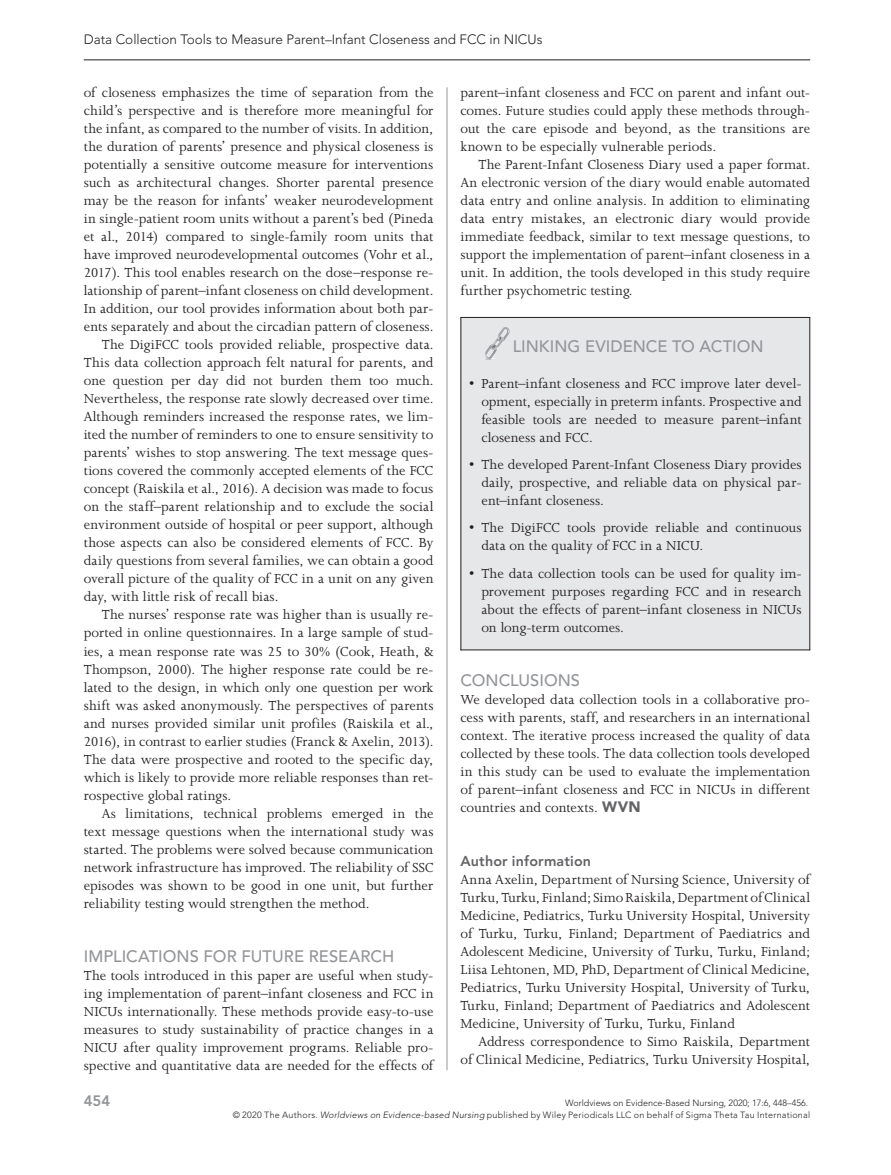
<style>
.page{position:relative;width:891px;height:1175px;background:#fff}
.page>*{position:absolute;margin:0;border:0;box-sizing:border-box;transform-origin:0 0}
.t1{font:500 16.5px "Avenir LT Std";color:#939598}
.t2{font:15px/18px "Joanna MT Std";color:#231f20;text-align:justify}
.t3{font:800 15px "Avenir LT Std";color:#939598}
.t4{font:800 14.25px "Avenir LT Std";letter-spacing:.015em;color:#636366}
.t5{font:300 13.5px "Avenir LT Std";color:#231f20}
.t6{font:300 9px "Avenir LT Std";letter-spacing:.02em;color:#231f20}
.t7{font:300 9px "Avenir LT Std";color:#231f20}
.s1{font-family:"Avenir LT Std";font-weight:900;color:#636366}
.s2{font-style:italic}
</style>
<div class="page">
<hr style="left:84px;top:59px;width:726px;height:1px;background:#231f20">
<div style="left:460px;top:317px;width:350px;height:54px;background:#e6e7e9"></div>
<hr style="left:460px;top:317px;width:350px;height:1px;background:#231f20">
<div style="left:460px;top:370px;width:350px;height:91px;background:#e6e7e9"></div>
<div style="left:460px;top:451px;width:350px;height:73px;background:#e6e7e9"></div>
<div style="left:460px;top:514px;width:350px;height:55px;background:#e6e7e9"></div>
<div style="left:460px;top:559px;width:350px;height:91px;background:#e6e7e9"></div>
<hr style="left:460px;top:649px;width:350px;height:1px;background:#231f20">
<img style="left:484px;top:327px;width:26px;height:33px">
<hr style="left:460px;top:317px;width:1px;height:333px;background:#231f20">
<hr style="left:809px;top:317px;width:1px;height:333px;background:#231f20">
<hr style="left:447px;top:87px;width:1px;height:983px;background:#939598">
<p class="t5" style="left:84px;top:32px;width:460px">Data Collection Tools to Measure Parent–Infant Closeness and FCC in NICUs</p>
<p class="t2" style="left:84px;top:84px;width:351px">of closeness emphasizes the time of separation from the</p>
<p class="t2" style="left:84px;top:102px;width:351px">child’s perspective and is therefore more meaningful for</p>
<p class="t2" style="left:84px;top:120px;width:351px">the infant, as compared to the number of visits. In addition,</p>
<p class="t2" style="left:84px;top:138px;width:351px">the duration of parents’ presence and physical closeness is</p>
<p class="t2" style="left:84px;top:156px;width:351px">potentially a sensitive outcome measure for interventions</p>
<p class="t2" style="left:84px;top:174px;width:351px">such as architectural changes. Shorter parental presence</p>
<p class="t2" style="left:84px;top:192px;width:351px">may be the reason for infants’ weaker neurodevelopment</p>
<p class="t2" style="left:84px;top:210px;width:351px">in single-patient room units without a parent’s bed (Pineda</p>
<p class="t2" style="left:84px;top:228px;width:351px">et al., 2014) compared to single-family room units that</p>
<p class="t2" style="left:84px;top:246px;width:351px">have improved neurodevelopmental outcomes (Vohr et al.,</p>
<p class="t2" style="left:84px;top:264px;width:351px">2017). This tool enables research on the dose–response re-</p>
<p class="t2" style="left:84px;top:282px;width:351px">lationship of parent–infant closeness on child development.</p>
<p class="t2" style="left:84px;top:300px;width:351px">In addition, our tool provides information about both par-</p>
<p class="t2" style="left:84px;top:318px;width:351px">ents separately and about the circadian pattern of closeness.</p>
<p class="t2" style="left:102px;top:336px;width:333px">The DigiFCC tools provided reliable, prospective data.</p>
<p class="t2" style="left:84px;top:354px;width:351px">This data collection approach felt natural for parents, and</p>
<p class="t2" style="left:84px;top:372px;width:351px">one question per day did not burden them too much.</p>
<p class="t2" style="left:84px;top:390px;width:351px">Nevertheless, the response rate slowly decreased over time.</p>
<p class="t2" style="left:84px;top:408px;width:351px">Although reminders increased the response rates, we lim-</p>
<p class="t2" style="left:84px;top:426px;width:351px">ited the number of reminders to one to ensure sensitivity to</p>
<p class="t2" style="left:84px;top:444px;width:351px">parents’ wishes to stop answering. The text message ques-</p>
<p class="t2" style="left:84px;top:462px;width:351px">tions covered the commonly accepted elements of the FCC</p>
<p class="t2" style="left:84px;top:480px;width:351px">concept (Raiskila et al., 2016). A decision was made to focus</p>
<p class="t2" style="left:84px;top:498px;width:351px">on the staff–parent relationship and to exclude the social</p>
<p class="t2" style="left:84px;top:516px;width:351px">environment outside of hospital or peer support, although</p>
<p class="t2" style="left:84px;top:534px;width:351px">those aspects can also be considered elements of FCC. By</p>
<p class="t2" style="left:84px;top:552px;width:351px">daily questions from several families, we can obtain a good</p>
<p class="t2" style="left:84px;top:570px;width:351px">overall picture of the quality of FCC in a unit on any given</p>
<p class="t2" style="left:84px;top:588px;width:196px">day, with little risk of recall bias.</p>
<p class="t2" style="left:102px;top:606px;width:333px">The nurses’ response rate was higher than is usually re-</p>
<p class="t2" style="left:84px;top:624px;width:351px">ported in online questionnaires. In a large sample of stud-</p>
<p class="t2" style="left:84px;top:642px;width:351px">ies, a mean response rate was 25 to 30% (Cook, Heath, &amp;</p>
<p class="t2" style="left:84px;top:660px;width:351px">Thompson, 2000). The higher response rate could be re-</p>
<p class="t2" style="left:84px;top:678px;width:351px">lated to the design, in which only one question per work</p>
<p class="t2" style="left:84px;top:696px;width:351px">shift was asked anonymously. The perspectives of parents</p>
<p class="t2" style="left:84px;top:714px;width:351px">and nurses provided similar unit profiles (Raiskila et al.,</p>
<p class="t2" style="left:84px;top:732px;width:351px">2016), in contrast to earlier studies (Franck &amp; Axelin, 2013).</p>
<p class="t2" style="left:84px;top:750px;width:351px">The data were prospective and rooted to the specific day,</p>
<p class="t2" style="left:84px;top:768px;width:351px">which is likely to provide more reliable responses than ret-</p>
<p class="t2" style="left:84px;top:786px;width:149px">rospective global ratings.</p>
<p class="t2" style="left:102px;top:804px;width:333px">As limitations, technical problems emerged in the</p>
<p class="t2" style="left:84px;top:822px;width:351px">text message questions when the international study was</p>
<p class="t2" style="left:84px;top:840px;width:351px">started. The problems were solved because communication</p>
<p class="t2" style="left:84px;top:858px;width:351px">network infrastructure has improved. The reliability of SSC</p>
<p class="t2" style="left:84px;top:876px;width:351px">episodes was shown to be good in one unit, but further</p>
<p class="t2" style="left:84px;top:894px;width:287px">reliability testing would strengthen the method.</p>
<p class="t1" style="left:84px;top:946px;width:312px">IMPLICATIONS FOR FUTURE RESEARCH</p>
<p class="t2" style="left:84px;top:966px;width:351px">The tools introduced in this paper are useful when study&shy;ing implementation of parent–infant closeness and FCC in NICUs internationally. These methods provide easy-to-use measures to study sustainability of practice changes in a NICU after quality improvement programs. Reliable pro&shy;spective and quantitative data are needed for the effects of</p>
<p class="t2" style="left:460px;top:84px;width:351px">parent–infant closeness and FCC on parent and infant out&shy;comes. Future studies could apply these methods through&shy;out the care episode and beyond, as the transitions are known to be especially vulnerable periods.</p>
<p class="t2" style="left:460px;top:156px;width:351px;text-indent:18px">The Parent-Infant Closeness Diary used a paper format.<br>An electronic version of the diary would enable automated data entry and online analysis. In addition to eliminating data entry mistakes, an electronic diary would provide immediate feedback, similar to text message questions, to support the implementation of parent–infant closeness in a unit. In addition, the tools developed in this study require further psychometric testing.</p>
<p class="t1" style="left:513px;top:337px;width:252px">LINKING EVIDENCE TO ACTION</p>
<p class="t2" style="left:481px;top:375px;width:322px;text-indent:-12px">• Parent–infant closeness and FCC improve later devel&shy;opment, especially in preterm infants. Prospective and feasible tools are needed to measure parent–infant closeness and FCC.</p>
<p class="t2" style="left:481px;top:456px;width:322px;text-indent:-12px">• The developed Parent-Infant Closeness Diary provides daily, prospective, and reliable data on physical par&shy;ent–infant closeness.</p>
<p class="t2" style="left:481px;top:519px;width:322px;text-indent:-12px">• The DigiFCC tools provide reliable and continuous data on the quality of FCC in a NICU.</p>
<p class="t2" style="left:481px;top:564px;width:322px;text-indent:-12px">• The data collection tools can be used for quality im&shy;provement purposes regarding FCC and in research about the effects of parent–infant closeness in NICUs on long-term outcomes.</p>
<p class="t1" style="left:460px;top:670px;width:121px">CONCLUSIONS</p>
<p class="t2" style="left:460px;top:690px;width:351px">We developed data collection tools in a collaborative pro&shy;cess with parents, staff, and researchers in an international context. The iterative process increased the quality of data collected by these tools. The data collection tools developed in this study can be used to evaluate the implementation of parent–infant closeness and FCC in NICUs in different countries and contexts. <span class="s1">WVN</span></p>
<p class="t4" style="left:460px;top:852px;width:132px">Author information</p>
<p class="t2" style="left:460px;top:870px;width:351px">Anna Axelin, Department of Nursing Science, University of Turku, Turku, Finland; Simo Raiskila, Department of Clinical Medicine, Pediatrics, Turku University Hospital, University of Turku, Turku, Finland; Department of Paediatrics and Adolescent Medicine, University of Turku, Turku, Finland; Liisa Lehtonen, MD, PhD, Department of Clinical Medicine, Pediatrics, Turku University Hospital, University of Turku, Turku, Finland; Department of Paediatrics and Adolescent Medicine, University of Turku, Turku, Finland</p>
<p class="t2" style="left:460px;top:1032px;width:351px;text-align:right">Address correspondence to Simo Raiskila, Department<br>of Clinical Medicine, Pediatrics, Turku University Hospital,</p>
<p class="t3" style="left:84px;top:1091px;width:28px">454</p>
<p class="t7" style="left:565px;top:1097px;width:244px">Worldviews on Evidence-Based Nursing, 2020; 17:6, 448–456.</p>
<p class="t6" style="left:233px;top:1109px;width:579px">© 2020 The Authors. <span class="s2">Worldviews on Evidence-based Nursing</span> published by Wiley Periodicals LLC on behalf of Sigma Theta Tau International</p>
</div>
